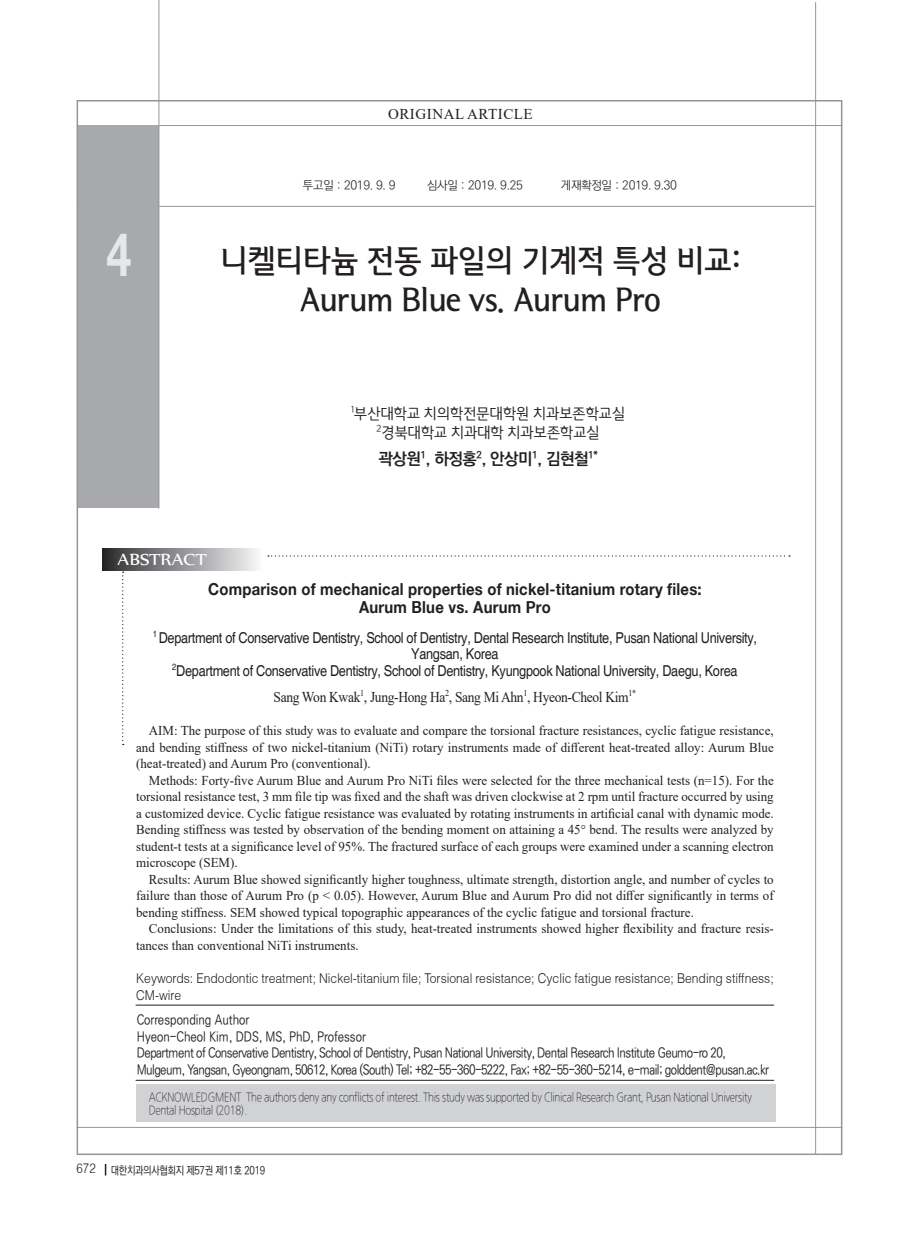
<style>
.page{position:relative;width:919px;height:1238px;background:#fff}
.page>*{position:absolute;margin:0;border:0;box-sizing:border-box;transform-origin:0 0}
.t1{font:700 60px "Helvetica 75";color:#e6e7e9;scale:.75 1}
.제목{font:500 31.5px/40.5px "Auction Gothic";letter-spacing:-.025em;color:#231f20;text-align:center;scale:.95 1}
.t2{font:19.5px "Nyala";color:#fff;scale:1.1 1}
.초록제목{font:700 16.5px "Helvetica 75";letter-spacing:.015em;color:#231f20;scale:.9 1}
.이름_국문{font:16.5px "Ko Pub World Dotum PB";letter-spacing:-.025em;color:#231f20}
.초록-학교_교실{font:15px/16.5px "Helvetica";letter-spacing:-.025em;color:#231f20;text-align:center;scale:.85 1}
.초록-이름{font:15px "Times New Roman";letter-spacing:-.025em;color:#231f20;scale:.9 1}
.학교_교실{font:300 15px "Auction Gothic";letter-spacing:-.025em;color:#231f20;scale:.95 1}
.초록-이름-2{font:15px "Times New Roman";letter-spacing:.035em;color:#231f20}
.초록-본문{font:13.5px/16.5px "Times New Roman";color:#231f20;text-align:justify;scale:.96 1}
.t3{font:13.5px/16.5px "Ko Pub World Dotum PM";letter-spacing:-.045em;color:#231f20;scale:.85 1}
.키워드{font:300 13.5px/16.5px "Helvetica";color:#231f20;scale:.9 1}
.t4{font:13.5px "Ko Pub World Dotum PM";color:#231f20;scale:.85 1}
.키워드-2{font:300 13.5px "Helvetica";color:#231f20;scale:.85 1}
.t5{font:12px/13.5px "Nanum Gothic OTF Light";letter-spacing:-.025em;color:#231f20;scale:.8 1}
.t6{font:12px "Ko Pub World Dotum PL";letter-spacing:-.025em;color:#231f20}
.t7{font:11.25px "Ko Pub World Dotum PM";letter-spacing:-.025em;color:#231f20;scale:.85 1}
</style>
<div class="page">
<div style="left:77px;top:100px;width:765px;height:1054px;background:#fff;border:2px solid #939598"></div>
<hr style="left:815px;top:2px;width:1px;height:1152px;background:#939598">
<hr style="left:77px;top:125px;width:765px;height:1px;background:#939598">
<hr style="left:77px;top:1127px;width:765px;height:1px;background:#939598">
<hr style="left:77px;top:206px;width:737px;height:1px;background:#939598">
<div style="left:78px;top:125px;width:81px;height:383px;background:#a8a9ad"></div>
<hr style="left:159px;top:0;width:1px;height:508px;background:#939598">
<svg style="left:268px;top:555px;width:522px;height:1px"></svg>
<svg style="left:122px;top:571px;width:2px;height:174px"></svg>
<hr style="left:136px;top:1004px;width:638px;height:1px;background:#231f20">
<hr style="left:136px;top:1079px;width:638px;height:1px;background:#231f20">
<div style="left:136px;top:1084px;width:639px;height:37px;background:#d1d2d4"></div>
<div style="left:102px;top:549px;width:159px;height:21px;background:linear-gradient(to right,#2c2c2e,#f7f9fb)"></div>
<p class="초록-이름-2" style="left:388px;top:104px;width:146px">ORIGINAL ARTICLE</p>
<p class="t1" style="left:107px;top:217px;width:35px">4</p>
<p class="t6" style="left:303px;top:177px;width:94px">투고일：2019. 9. 9</p>
<p class="t6" style="left:427px;top:177px;width:97px">심사일：2019. 9.25</p>
<p class="t6" style="left:561px;top:177px;width:118px">게재확정일：2019. 9.30</p>
<p class="제목" style="left:219px;top:241px;width:551px">니켈티타늄 전동 파일의 기계적 특성 비교:<br>Aurum Blue vs. Aurum Pro</p>
<p class="t2" style="left:118px;top:548px;width:83px">ABSTRACT</p>
<p class="학교_교실" style="left:351px;top:406px;width:290px"><sup>1</sup>부산대학교 치의학전문대학원 치과보존학교실</p>
<p class="학교_교실" style="left:376px;top:425px;width:236px"><sup>2</sup>경북대학교 치과대학 치과보존학교실</p>
<p class="이름_국문" style="left:378px;top:447px;width:221px">곽상원<sup>1</sup>, 하정홍<sup>2</sup>, 안상미<sup>1</sup>, 김현철<sup>1*</sup></p>
<p class="초록제목" style="left:208px;top:578px;width:550px">Comparison of mechanical properties of nickel-titanium rotary files:</p>
<p class="초록제목" style="left:359px;top:596px;width:214px">Aurum Blue vs. Aurum Pro</p>
<p class="초록-학교_교실" style="left:153px;top:629px;width:712px"><sup>1</sup> Department of Conservative Dentistry, School of Dentistry, Dental Research Institute, Pusan National University,<br>Yangsan, Korea</p>
<p class="초록-학교_교실" style="left:172px;top:662px;width:666px"><sup>2</sup>Department of Conservative Dentistry, School of Dentistry, Kyungpook National University, Daegu, Korea</p>
<p class="초록-이름" style="left:273px;top:686px;width:404px">Sang Won Kwak<sup>1</sup>, Jung-Hong Ha<sup>2</sup>, Sang Mi Ahn<sup>1</sup>, Hyeon-Cheol Kim<sup>1*</sup></p>
<p class="초록-본문" style="left:136px;top:722px;width:665px;text-indent:13px">AIM: The purpose of this study was to evaluate and compare the torsional fracture resistances, cyclic fatigue resistance, and bending stiffness of two nickel-titanium (NiTi) rotary instruments made of different heat-treated alloy: Aurum Blue (heat-treated) and Aurum Pro (conventional).</p>
<p class="초록-본문" style="left:136px;top:771px;width:665px;text-indent:13px">Methods: Forty-five Aurum Blue and Aurum Pro NiTi files were selected for the three mechanical tests (n=15). For the torsional resistance test, 3 mm file tip was fixed and the shaft was driven clockwise at 2 rpm until fracture occurred by using a customized device. Cyclic fatigue resistance was evaluated by rotating instruments in artificial canal with dynamic mode.<br>Bending stiffness was tested by observation of the bending moment on attaining a 45° bend. The results were analyzed by student-t tests at a significance level of 95%. The fractured surface of each groups were examined under a scanning electron microscope (SEM).</p>
<p class="초록-본문" style="left:136px;top:870px;width:665px;text-indent:13px">Results: Aurum Blue showed significantly higher toughness, ultimate strength, distortion angle, and number of cycles to failure than those of Aurum Pro (p &lt; 0.05). However, Aurum Blue and Aurum Pro did not differ significantly in terms of bending stiffness. SEM showed typical topographic appearances of the cyclic fatigue and torsional fracture.</p>
<p class="초록-본문" style="left:136px;top:920px;width:665px;text-indent:13px">Conclusions: Under the limitations of this study, heat-treated instruments showed higher flexibility and fracture resis&shy;tances than conventional NiTi instruments.</p>
<p class="키워드" style="left:136px;top:969px;width:709px">Keywords: Endodontic treatment; Nickel-titanium file; Torsional resistance; Cyclic fatigue resistance; Bending stiffness;<br>CM-wire</p>
<p class="t4" style="left:137px;top:1010px;width:134px">Corresponding Author</p>
<p class="t4" style="left:137px;top:1027px;width:271px">Hyeon-Cheol Kim, DDS, MS, PhD, Professor</p>
<p class="t3" style="left:137px;top:1045px;width:745px">Department of Conservative Dentistry, School of Dentistry, Pusan National University, Dental Research Institute Geumo-ro 20,<br>Mulgeum, Yangsan, Gyeongnam, 50612, Korea (South) Tel; +82-55-360-5222, Fax; +82-55-360-5214, e-mail; golddent@pusan.ac.kr</p>
<p class="t5" style="left:149px;top:1090px;width:755px">ACKNOWLEDGMENT The authors deny any conflicts of interest. This study was supported by Clinical Research Grant, Pusan National University<br>Dental Hospital (2018).</p>
<p class="키워드-2" style="left:77px;top:1159px;width:24px">672</p>
<p class="t7" style="left:111px;top:1162px;width:183px">대한치과의사협회지 제57권 제11호 2019</p>
</div>
